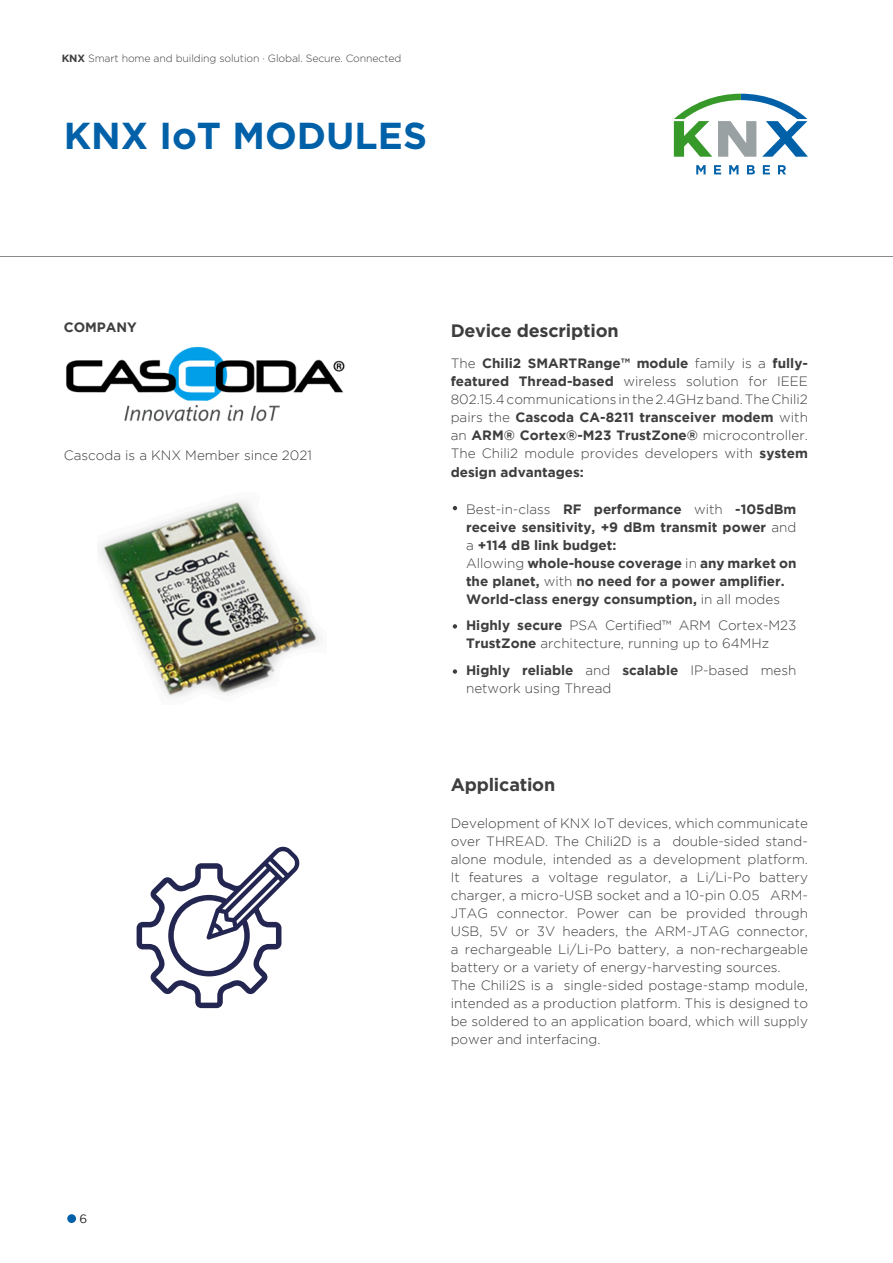
<style>
.page{position:relative;width:893px;height:1263px;background:#fff}
.page>*{position:absolute;margin:0;border:0;box-sizing:border-box;transform-origin:0 0}
.t1{font:700 37.5px "Gotham";color:#0060a8}
.t2{font:700 18px "Gotham";letter-spacing:-.01em;color:#3e3e3f}
.t3{font:300 13.5px/18px "Gotham";color:#3e3e3f;text-align:justify}
.t4{font:700 13.5px/18px "Gotham";color:#3e3e3f;text-align:justify}
.t5{font:12px "Gotham";color:#231f20}
.t6{font:300 10.5px "Gotham";letter-spacing:-.01em;color:#3e3e3f}
.s1{font-weight:700}
.s2{font-weight:300}
</style>
<div class="page">
<div style="left:67px;top:1214px;width:9px;height:9px;background:#0060a8;border-radius:50%"></div>
<img style="left:100px;top:500px;width:220px;height:197px">
<hr style="left:0;top:256px;width:893px;height:1px;background:#8a8a8e">
<svg style="left:696px;top:165px;width:10px;height:9px"></svg>
<svg style="left:714px;top:165px;width:7px;height:9px"></svg>
<svg style="left:729px;top:165px;width:9px;height:9px"></svg>
<svg style="left:747px;top:165px;width:8px;height:9px"></svg>
<svg style="left:763px;top:165px;width:7px;height:9px"></svg>
<svg style="left:778px;top:165px;width:8px;height:9px"></svg>
<svg style="left:674px;top:94px;width:134px;height:63px"></svg>
<img style="left:66px;top:346px;width:280px;height:76px">
<svg style="left:453px;top:506px;width:4px;height:4px"></svg>
<svg style="left:453px;top:624px;width:4px;height:5px"></svg>
<svg style="left:453px;top:669px;width:4px;height:5px"></svg>
<svg style="left:137px;top:847px;width:163px;height:161px"></svg>
<p class="t6" style="left:62px;top:52px;width:341px"><span class="s1">KNX</span> Smart home and building solution · Global. Secure. Connected</p>
<p class="t1" style="left:64px;top:111px;width:365px">KNX IoT MODULES</p>
<p class="t4" style="left:64px;top:318px;width:75px">COMPANY</p>
<p class="t3" style="left:64px;top:446px;width:250px">Cascoda is a KNX Member since 2021</p>
<p class="t5" style="left:80px;top:1212px;width:9px">6</p>
<p class="t2" style="left:451px;top:319px;width:169px">Device description</p>
<p class="t3" style="left:451px;top:355px;width:359px">The <span class="s1">Chili2 SMARTRange™ module</span> family is a <span class="s1">fully&shy;featured Thread-based</span> wireless solution for IEEE 802.15.4 communications in the 2.4GHz band. The Chili2 pairs the <span class="s1">Cascoda CA-8211 transceiver modem</span> with an <span class="s1">ARM® Cortex®-M23 TrustZone®</span> microcontroller.<br>The Chili2 module provides developers with <span class="s1">system design advantages:</span></p>
<p class="t4" style="left:466px;top:500px;width:332px"><span class="s2">Best-in-class</span> RF performance <span class="s2">with</span> -105dBm receive sensitivity, +9 dBm transmit power <span class="s2">and a</span> +114 dB link budget:</p>
<p class="t4" style="left:466px;top:554px;width:332px"><span class="s2">Allowing</span> whole-house coverage <span class="s2">in</span> any market on the planet, <span class="s2">with</span> no need for a power amplifier.</p>
<p class="t4" style="left:466px;top:590px;width:316px">World-class energy consumption, <span class="s2">in all modes</span></p>
<p class="t3" style="left:466px;top:616px;width:332px"><span class="s1">Highly secure</span> PSA Certified™ ARM Cortex-M23<br><span class="s1">TrustZone</span> architecture, running up to 64MHz</p>
<p class="t3" style="left:466px;top:661px;width:332px"><span class="s1">Highly reliable</span> and <span class="s1">scalable</span> IP-based mesh network using Thread</p>
<p class="t2" style="left:451px;top:772px;width:106px">Application</p>
<p class="t3" style="left:451px;top:814px;width:359px">Development of KNX IoT devices, which communicate over THREAD. The Chili2D is a double-sided stand&shy;alone module, intended as a development platform.<br>It features a voltage regulator, a Li/Li-Po battery charger, a micro-USB socket and a 10-pin 0.05″ ARM-JTAG connector. Power can be provided through USB, 5V or 3V headers, the ARM-JTAG connector, a rechargeable Li/Li-Po battery, a non-rechargeable battery or a variety of energy-harvesting sources.</p>
<p class="t3" style="left:451px;top:976px;width:359px">The Chili2S is a single-sided postage-stamp module, intended as a production platform. This is designed to be soldered to an application board, which will supply power and interfacing.</p>
</div>
